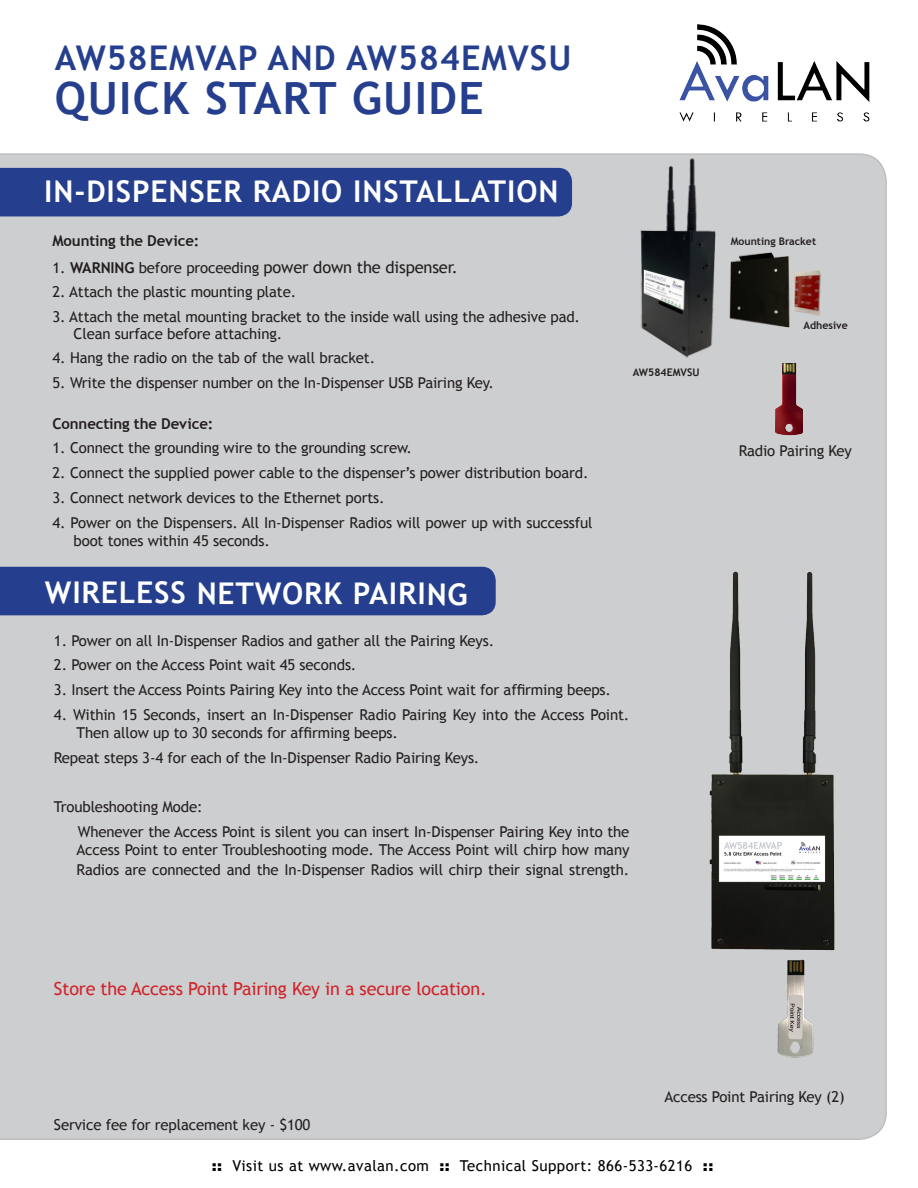
<style>
.page{position:relative;width:918px;height:1188px;background:#fff}
.page>*{position:absolute;margin:0;border:0;box-sizing:border-box;transform-origin:0 0}
.t1{font:700 44.55px "Trebuchet MS";letter-spacing:.03em;color:#253f8e}
.t2{font:700 34.05px "Trebuchet MS";letter-spacing:.03em;color:#253f8e}
.t3{font:700 30px "Trebuchet MS";letter-spacing:.03em;color:#fff}
.Justified_w_gap{font:18px "Trebuchet MS";letter-spacing:-.01em;color:#d1232a}
.Justified_w_gap-2{font:16.5px "Trebuchet MS";letter-spacing:-.01em;color:#231f20}
.Justified_w_gap-3{font:15px/18px "Trebuchet MS";letter-spacing:-.01em;color:#231f20}
.t4{font:15px "Trebuchet MS";letter-spacing:.03em;color:#000}
.Justified_w_gap-4{font:700 15px "Trebuchet MS";letter-spacing:-.01em;color:#231f20}
.t5{font:700 10.5px "Trebuchet MS";color:#231f20}
.s1{font-size:15px}
.s2{font-weight:700;font-size:15px}
.s3{font-family:"Arial";font-weight:900}
</style>
<div class="page">
<img style="left:680px;top:25px;width:190px;height:97px">
<div style="left:0;top:153px;width:887px;height:987px;background:#cdced0"></div>
<img style="left:579px;top:157px;width:252px;height:235px">
<div style="left:0;top:168px;width:572px;height:48px;background:#253f8e"></div>
<div style="left:0;top:567px;width:496px;height:48px;background:#253f8e"></div>
<img style="left:763px;top:355px;width:52px;height:91px">
<img style="left:691px;top:560px;width:155px;height:394px">
<img style="left:722px;top:957px;width:159px;height:118px">
<p class="t2" style="left:55px;top:37px;width:518px">AW58EMVAP AND AW584EMVSU</p>
<p class="t1" style="left:55px;top:70px;width:430px">QUICK START GUIDE</p>
<p class="t3" style="left:44px;top:173px;width:516px">IN-DISPENSER RADIO INSTALLATION</p>
<p class="Justified_w_gap-4" style="left:53px;top:231px;width:148px">Mounting the Device:</p>
<p class="Justified_w_gap-2" style="left:53px;top:257px;width:407px"><span class="s1">1.</span> <span class="s2">WARNING</span> <span class="s1">before proceeding</span> power down the dispenser.</p>
<p class="Justified_w_gap-3" style="left:53px;top:283px;width:245px">2. Attach the plastic mounting plate.</p>
<p class="Justified_w_gap-3" style="left:74px;top:309px;width:508px;line-height:16.5px;text-indent:-21px">3. Attach the metal mounting bracket to the inside wall using the adhesive pad.<br>Clean surface before attaching.</p>
<p class="Justified_w_gap-3" style="left:53px;top:349px;width:324px">4. Hang the radio on the tab of the wall bracket.</p>
<p class="Justified_w_gap-3" style="left:53px;top:374px;width:443px">5. Write the dispenser number on the In-Dispenser USB Pairing Key.</p>
<p class="Justified_w_gap-4" style="left:53px;top:414px;width:162px">Connecting the Device:</p>
<p class="Justified_w_gap-3" style="left:53px;top:439px;width:361px">1. Connect the grounding wire to the grounding screw.</p>
<p class="Justified_w_gap-3" style="left:53px;top:464px;width:537px">2. Connect the supplied power cable to the dispenser’s power distribution board.</p>
<p class="Justified_w_gap-3" style="left:53px;top:489px;width:334px">3. Connect network devices to the Ethernet ports.</p>
<p class="Justified_w_gap-3" style="left:74px;top:514px;width:521px;text-indent:-21px">4. Power on the Dispensers. All In-Dispenser Radios will power up with successful boot tones within 45 seconds.</p>
<p class="t5" style="left:633px;top:366px;width:68px">AW584EMVSU</p>
<p class="t3" style="left:45px;top:574px;width:424px">WIRELESS NETWORK PAIRING</p>
<p class="Justified_w_gap-3" style="left:54px;top:632px;width:442px">1. Power on all In-Dispenser Radios and gather all the Pairing Keys.</p>
<p class="Justified_w_gap-3" style="left:54px;top:656px;width:304px">2. Power on the Access Point wait 45 seconds.</p>
<p class="Justified_w_gap-3" style="left:54px;top:681px;width:559px">3. Insert the Access Points Pairing Key into the Access Point wait for affirming beeps.</p>
<p class="Justified_w_gap-3" style="left:76px;top:706px;width:554px;text-indent:-22px">4. Within 15 Seconds, insert an In-Dispenser Radio Pairing Key into the Access Point.<br>Then allow up to 30 seconds for affirming beeps.</p>
<p class="Justified_w_gap-3" style="left:54px;top:749px;width:427px">Repeat steps 3-4 for each of the In-Dispenser Radio Pairing Keys.</p>
<p class="Justified_w_gap-3" style="left:54px;top:798px;width:150px">Troubleshooting Mode:</p>
<p class="Justified_w_gap-3" style="left:76px;top:823px;width:555px">Whenever the Access Point is silent you can insert In-Dispenser Pairing Key into the<br>Access Point to enter Troubleshooting mode. The Access Point will chirp how many</p>
<p class="Justified_w_gap-3" style="left:76px;top:861px;width:555px">Radios are connected and the In-Dispenser Radios will chirp their signal strength.</p>
<p class="t5" style="left:731px;top:235px;width:87px">Mounting Bracket</p>
<p class="t5" style="left:804px;top:318px;width:46px">Adhesive</p>
<p class="Justified_w_gap-3" style="left:739px;top:442px;width:115px">Radio Pairing Key</p>
<p class="Justified_w_gap" style="left:54px;top:978px;width:434px">Store the Access Point Pairing Key in a secure location.</p>
<p class="Justified_w_gap-3" style="left:54px;top:1116px;width:258px">Service fee for replacement key - $100</p>
<p class="Justified_w_gap-3" style="left:664px;top:1088px;width:182px">Access Point Pairing Key (2)</p>
<p class="t4" style="left:212px;top:1156px;width:503px"><span class="s3">::</span> Visit us at www.avalan.com <span class="s3">::</span> Technical Support: 866-533-6216 <span class="s3">::</span></p>
</div>
